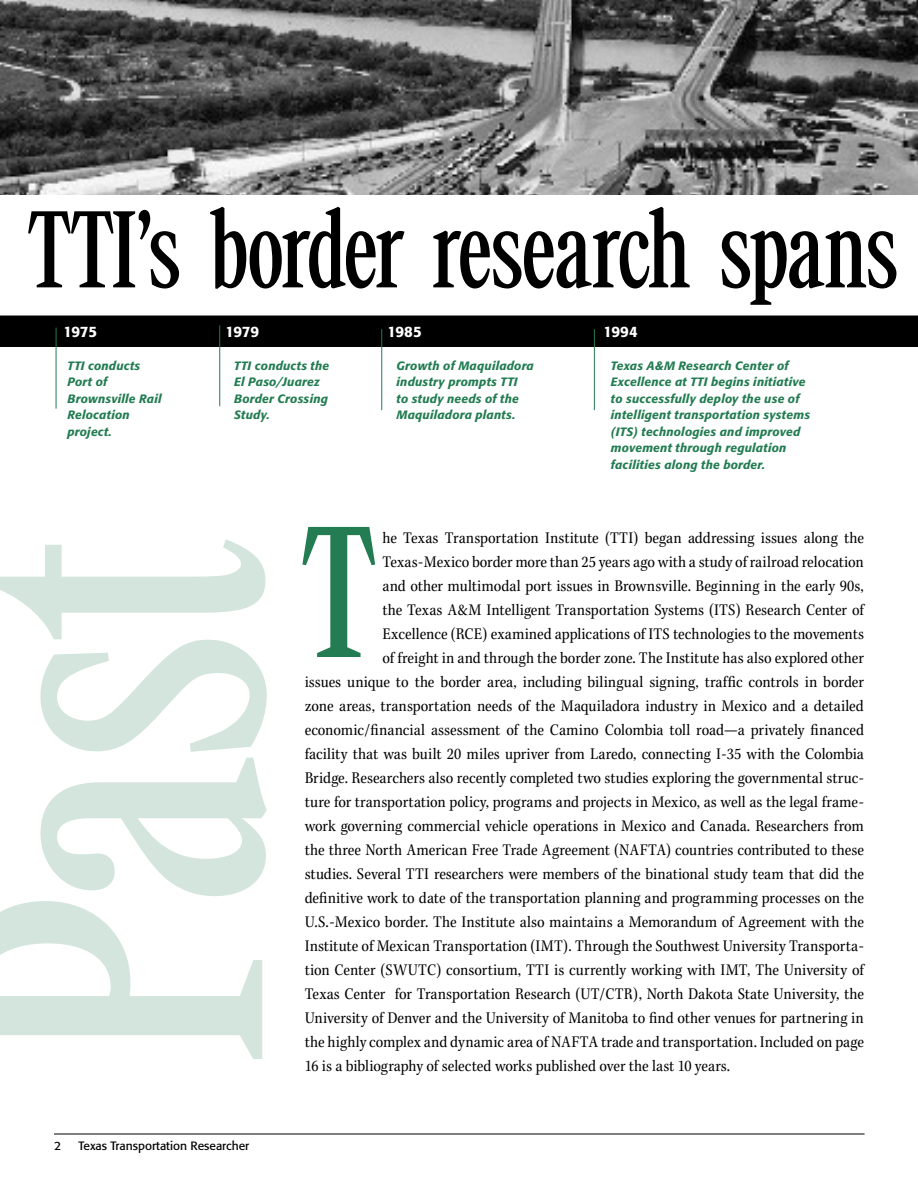
<style>
.page{position:relative;width:918px;height:1188px;background:#fff}
.page>*{position:absolute;margin:0;border:0;box-sizing:border-box;transform-origin:0 0}
.t1{font:500 450px "Excalibur EF";color:#d3e5dc}
.t2{font:500 195px "Excalibur EF";color:#237c52}
.t3{font:500 114px "Excalibur EF";letter-spacing:-.015em;color:#000}
.t4{font:16.5px "Kepl MM 385 450 11";color:#000}
.t5{font:500 15px "Formata";letter-spacing:-.01em;color:#fff}
.t6{font:italic 500 12px/16.5px "Formata";letter-spacing:.02em;color:#237c52}
.t7{font:12px "Formata";color:#000}
</style>
<div class="page">
<hr style="left:54px;top:1134px;width:811px;height:1px;background:#000">
<div style="left:0;top:316px;width:918px;height:30px;background:#000"></div>
<hr style="left:56px;top:328px;width:1px;height:81px;background:#237c52">
<hr style="left:381px;top:329px;width:1px;height:81px;background:#237c52">
<hr style="left:219px;top:325px;width:1px;height:81px;background:#237c52">
<hr style="left:594px;top:329px;width:1px;height:81px;background:#237c52">
<img style="left:0;top:0;width:918px;height:195px">
<h3 class="t3" style="left:29px;top:186px;width:871px">TTI’s border research spans</h3>
<p class="t5" style="left:63px;top:323px;width:35px">1975</p>
<p class="t5" style="left:225px;top:323px;width:35px">1979</p>
<p class="t5" style="left:387px;top:323px;width:36px">1985</p>
<p class="t5" style="left:603px;top:323px;width:36px">1994</p>
<p class="t6" style="left:68px;top:357px;width:96px">TTI conducts<br>Port of<br>Brownsville Rail<br>Relocation project.</p>
<p class="t6" style="left:397px;top:357px;width:139px">Growth of Maquiladora industry prompts TTI<br>to study needs of the<br>Maquiladora plants.</p>
<p class="t6" style="left:234px;top:357px;width:97px">TTI conducts the<br>El Paso/Juarez<br>Border Crossing<br>Study.</p>
<p class="t6" style="left:611px;top:357px;width:201px">Texas A&amp;M Research Center of<br>Excellence at TTI begins initiative to successfully deploy the use of intelligent transportation systems (ITS) technologies and improved movement through regulation facilities along the border.</p>
<h1 class="t1" style="left:-136px;top:1063px;width:525px;rotate:-90deg">Past</h1>
<p class="t7" style="left:54px;top:1138px;width:8px">2</p>
<p class="t7" style="left:79px;top:1138px;width:172px">Texas Transportation Researcher</p>
<h2 class="t2" style="left:304px;top:484px;width:72px">T</h2>
<p class="t4" style="left:382px;top:529px;width:483px">he Texas Transportation Institute (TTI) began addressing issues along the</p>
<p class="t4" style="left:382px;top:553px;width:483px">Texas-Mexico border more than 25 years ago with a study of railroad relocation</p>
<p class="t4" style="left:382px;top:577px;width:483px">and other multimodal port issues in Brownsville. Beginning in the early 90s,</p>
<p class="t4" style="left:382px;top:601px;width:483px">the Texas A&amp;M Intelligent Transportation Systems (ITS) Research Center of</p>
<p class="t4" style="left:382px;top:625px;width:483px">Excellence (RCE) examined applications of ITS technologies to the movements</p>
<p class="t4" style="left:382px;top:649px;width:483px">of freight in and through the border zone. The Institute has also explored other</p>
<p class="t4" style="left:305px;top:673px;width:561px">issues unique to the border area, including bilingual signing, traffic controls in border</p>
<p class="t4" style="left:305px;top:697px;width:561px">zone areas, transportation needs of the Maquiladora industry in Mexico and a detailed</p>
<p class="t4" style="left:305px;top:721px;width:561px">economic/financial assessment of the Camino Colombia toll road—a privately financed</p>
<p class="t4" style="left:305px;top:745px;width:561px">facility that was built 20 miles upriver from Laredo, connecting I-35 with the Colombia</p>
<p class="t4" style="left:305px;top:769px;width:561px">Bridge. Researchers also recently completed two studies exploring the governmental struc-</p>
<p class="t4" style="left:305px;top:793px;width:561px">ture for transportation policy, programs and projects in Mexico, as well as the legal frame-</p>
<p class="t4" style="left:305px;top:817px;width:561px">work governing commercial vehicle operations in Mexico and Canada. Researchers from</p>
<p class="t4" style="left:305px;top:841px;width:561px">the three North American Free Trade Agreement (NAFTA) countries contributed to these</p>
<p class="t4" style="left:305px;top:865px;width:561px">studies. Several TTI researchers were members of the binational study team that did the</p>
<p class="t4" style="left:305px;top:889px;width:561px">definitive work to date of the transportation planning and programming processes on the</p>
<p class="t4" style="left:305px;top:913px;width:561px">U.S.-Mexico border. The Institute also maintains a Memorandum of Agreement with the</p>
<p class="t4" style="left:305px;top:937px;width:561px">Institute of Mexican Transportation (IMT). Through the Southwest University Transporta-</p>
<p class="t4" style="left:305px;top:961px;width:561px">tion Center (SWUTC) consortium, TTI is currently working with IMT, The University of</p>
<p class="t4" style="left:305px;top:985px;width:561px">Texas Center for Transportation Research (UT/CTR), North Dakota State University, the</p>
<p class="t4" style="left:305px;top:1009px;width:561px">University of Denver and the University of Manitoba to find other venues for partnering in</p>
<p class="t4" style="left:305px;top:1033px;width:561px">the highly complex and dynamic area of NAFTA trade and transportation. Included on page</p>
<p class="t4" style="left:305px;top:1057px;width:427px">16 is a bibliography of selected works published over the last 10 years.</p>
</div>
